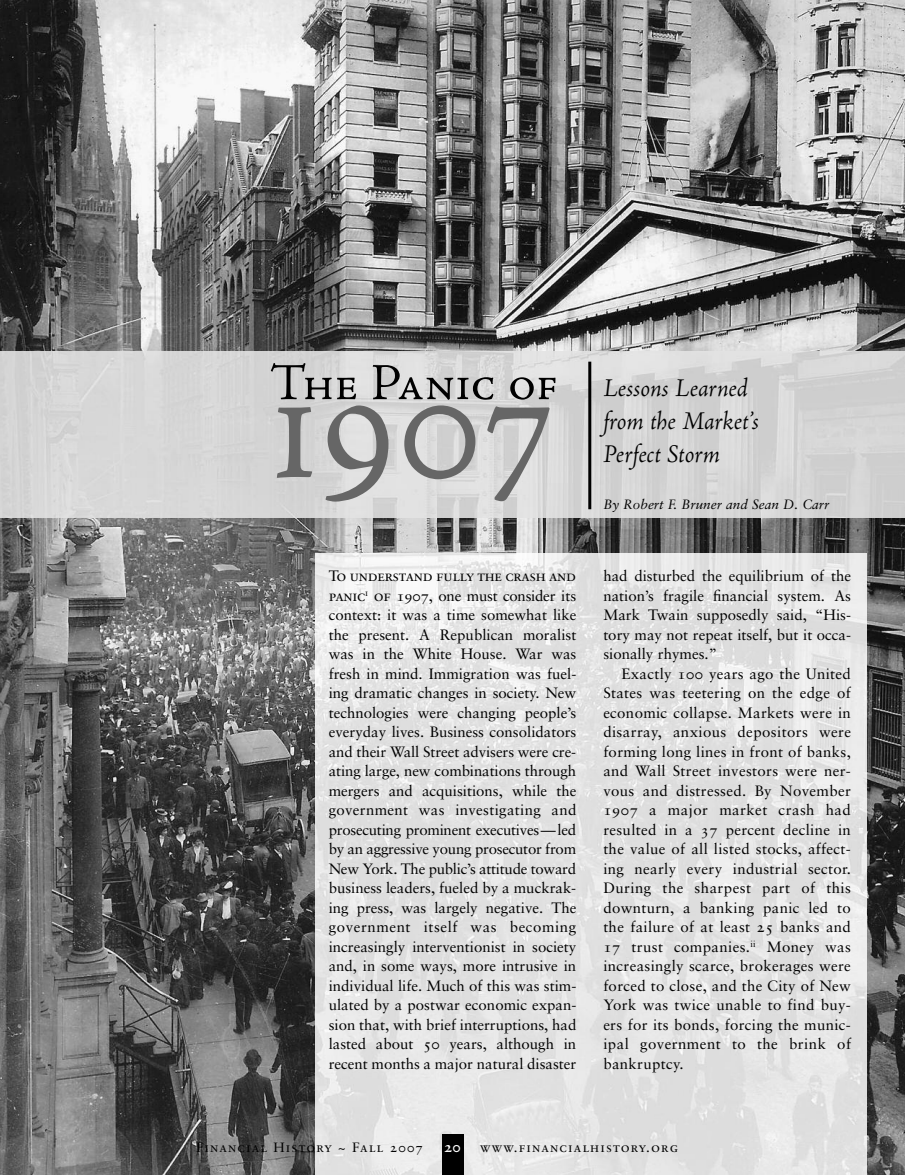
<style>
.page{position:relative;width:905px;height:1175px;background:#fff}
.page>*{position:absolute;margin:0;border:0;box-sizing:border-box;transform-origin:0 0}
.t1{font:180px "Adobe Jenson Regular SC";color:#666}
.t2{font:54px "Adobe Jenson Regular SC";color:#000}
.t3{font:italic 27px/33px "Adobe Jenson";letter-spacing:-.005em;color:#000}
.t4{font:15px/19.5px "Sabon";color:#000;text-align:justify}
.t5{font:15px "Sabon Roman SC";letter-spacing:-.015em;color:#000}
.t6{font:15px "Sabon Bold Os F";color:#fff}
.t7{font:13.5px "Sabon Roman SC";letter-spacing:.085em;color:#000}
.t8{font:italic 13.5px "Sabon";color:#000}
.s1{font-family:"Sabon Roman SC"}
</style>
<div class="page">
<img style="left:0;top:0;width:904px;height:1174px">
<img style="left:315px;top:554px;width:551px;height:620px">
<img style="left:0;top:351px;width:904px;height:166px">
<hr style="left:588px;top:362px;width:3px;height:147px;background:#000">
<div style="left:442px;top:1134px;width:21px;height:40px;background:#000"></div>
<h2 class="t2" style="left:270px;top:365px;width:289px">The Panic of</h2>
<h1 class="t1" style="left:270px;top:364px;width:287px">1907</h1>
<p class="t5" style="left:328px;top:569px;width:249px">To understand fully the crash and</p>
<p class="t4" style="left:328px;top:587px;width:249px"><span class="s1">panic</span><sup>i</sup> <span class="s1">of 1907</span>, one must consider its context: it was a time somewhat like the present. A Republican moralist was in the White House. War was fresh in mind. Immigration was fuel&shy;ing dramatic changes in society. New technologies were changing people’s everyday lives. Business consolidators and their Wall Street advisers were cre&shy;ating large, new combinations through mergers and acquisitions, while the government was investigating and prosecuting prominent executives—led by an aggressive young prosecutor from New York. The public’s attitude toward business leaders, fueled by a muckrak&shy;ing press, was largely negative. The government itself was becoming increasingly interventionist in society and, in some ways, more intrusive in individual life. Much of this was stim&shy;ulated by a postwar economic expan&shy;sion that, with brief interruptions, had lasted about <span class="s1">50</span> years, although in recent months a major natural disaster</p>
<h3 class="t3" style="left:603px;top:374px;width:157px">Lessons Learned from the Market’s<br>Perfect Storm</h3>
<p class="t8" style="left:603px;top:498px;width:227px">By Robert F. Bruner and Sean D. Carr</p>
<p class="t4" style="left:603px;top:567px;width:249px">had disturbed the equilibrium of the nation’s fragile financial system. As Mark Twain supposedly said, “His&shy;tory may not repeat itself, but it occa&shy;sionally rhymes.”</p>
<p class="t4" style="left:603px;top:665px;width:249px;text-indent:18px">Exactly <span class="s1">100</span> years ago the United States was teetering on the edge of economic collapse. Markets were in disarray, anxious depositors were forming long lines in front of banks, and Wall Street investors were ner&shy;vous and distressed. By November <span class="s1">1907</span> a major market crash had resulted in a <span class="s1">37</span> percent decline in the value of all listed stocks, affect&shy;ing nearly every industrial sector.<br>During the sharpest part of this downturn, a banking panic led to the failure of at least <span class="s1">25</span> banks and <span class="s1">17</span> trust companies.<sup>ii</sup> Money was increasingly scarce, brokerages were forced to close, and the City of New York was twice unable to find buy&shy;ers for its bonds, forcing the munic&shy;ipal government to the brink of bankruptcy.</p>
<p class="t7" style="left:196px;top:1142px;width:228px">Financial History ~ Fall 2007</p>
<p class="t7" style="left:480px;top:1142px;width:199px">www.financialhistory.org</p>
<p class="t6" style="left:444px;top:1141px;width:18px">20</p>
</div>
